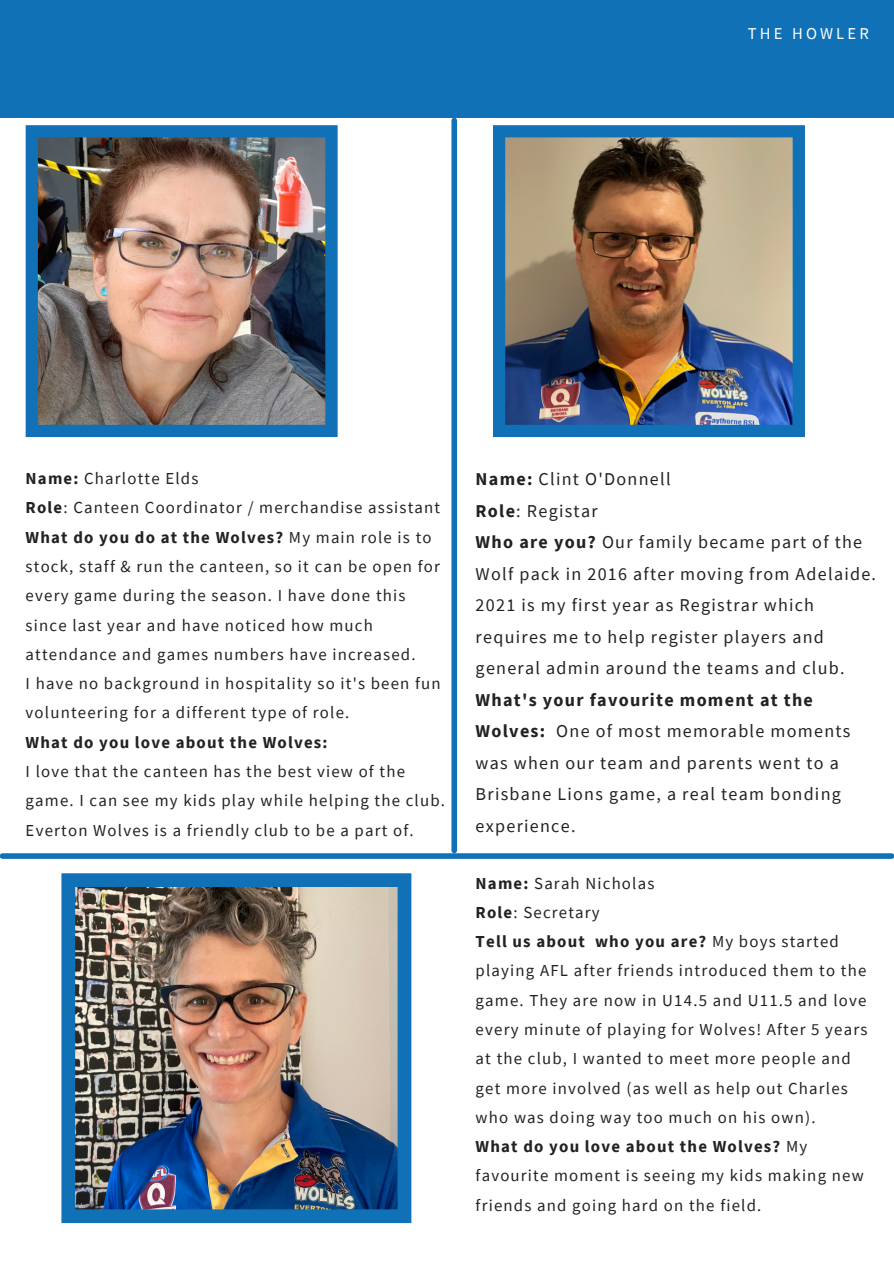
<style>
.page{position:relative;width:894px;height:1264px;background:#fff}
.page>*{position:absolute;margin:0;border:0;box-sizing:border-box;transform-origin:0 0}
.t1{font:18px/31.5px "Source Sans Pro";letter-spacing:.07em;color:#222}
.t2{font:16.8px/29.2px "Source Sans Pro";letter-spacing:.07em;color:#222}
.t3{font:700 16.8px "Source Sans Pro";letter-spacing:.07em;color:#222}
.t4{font:16.5px "Source Sans Pro";letter-spacing:.19em;color:#fff}
.s1{font-weight:700}
</style>
<div class="page">
<div style="left:0;top:0;width:893px;height:118px;background:#1171b6"></div>
<img style="left:61px;top:873px;width:350px;height:349px">
<img style="left:26px;top:125px;width:311px;height:312px">
<img style="left:493px;top:125px;width:311px;height:312px">
<div style="left:451px;top:120px;width:6px;height:730px;background:#1171b6"></div>
<div style="left:2px;top:853px;width:889px;height:5px;background:#1171b6"></div>
<p class="t4" style="left:747px;top:23px;width:122px">THE HOWLER</p>
<p class="t2" style="left:26px;top:463px;width:174px"><span class="s1">Name:</span> Charlotte Elds</p>
<p class="t2" style="left:26px;top:493px;width:416px"><span class="s1">Role</span>: Canteen Coordinator / merchandise assistant</p>
<p class="t2" style="left:26px;top:522px;width:415px"><span class="s1">What do you do at the Wolves?</span> My main role is to stock, staff &amp; run the canteen, so it can be open for every game during the season. I have done this since last year and have noticed how much attendance and games numbers have increased.</p>
<p class="t2" style="left:26px;top:668px;width:416px">I have no background in hospitality so it's been fun volunteering for a different type of role.</p>
<p class="t3" style="left:26px;top:731px;width:303px">What do you love about the Wolves:</p>
<p class="t2" style="left:26px;top:756px;width:421px">I love that the canteen has the best view of the game. I can see my kids play while helping the club.<br>Everton Wolves is a friendly club to be a part of.</p>
<p class="t1" style="left:475px;top:463px;width:196px"><span class="s1">Name:</span> Clint O'Donnell</p>
<p class="t1" style="left:475px;top:494px;width:123px"><span class="s1">Role</span>: Registar</p>
<p class="t1" style="left:475px;top:526px;width:402px"><span class="s1">Who are you?</span> Our family became part of the Wolf pack in 2016 after moving from Adelaide.<br>2021 is my first year as Registrar which requires me to help register players and general admin around the teams and club.</p>
<p class="t1" style="left:475px;top:683px;width:376px"><span class="s1">What's your favourite moment at the<br>Wolves:</span> One of most memorable moments was when our team and parents went to a<br>Brisbane Lions game, a real team bonding experience.</p>
<p class="t2" style="left:475px;top:868px;width:180px"><span class="s1">Name:</span> Sarah Nicholas</p>
<p class="t2" style="left:475px;top:897px;width:125px"><span class="s1">Role</span>: Secretary</p>
<p class="t2" style="left:475px;top:926px;width:393px"><span class="s1">Tell us about who you are?</span> My boys started playing AFL after friends introduced them to the game. They are now in U14.5 and U11.5 and love every minute of playing for Wolves! After 5 years at the club, I wanted to meet more people and get more involved (as well as help out Charles who was doing way too much on his own).</p>
<p class="t2" style="left:475px;top:1131px;width:389px"><span class="s1">What do you love about the Wolves?</span> My favourite moment is seeing my kids making new friends and going hard on the field.</p>
</div>
